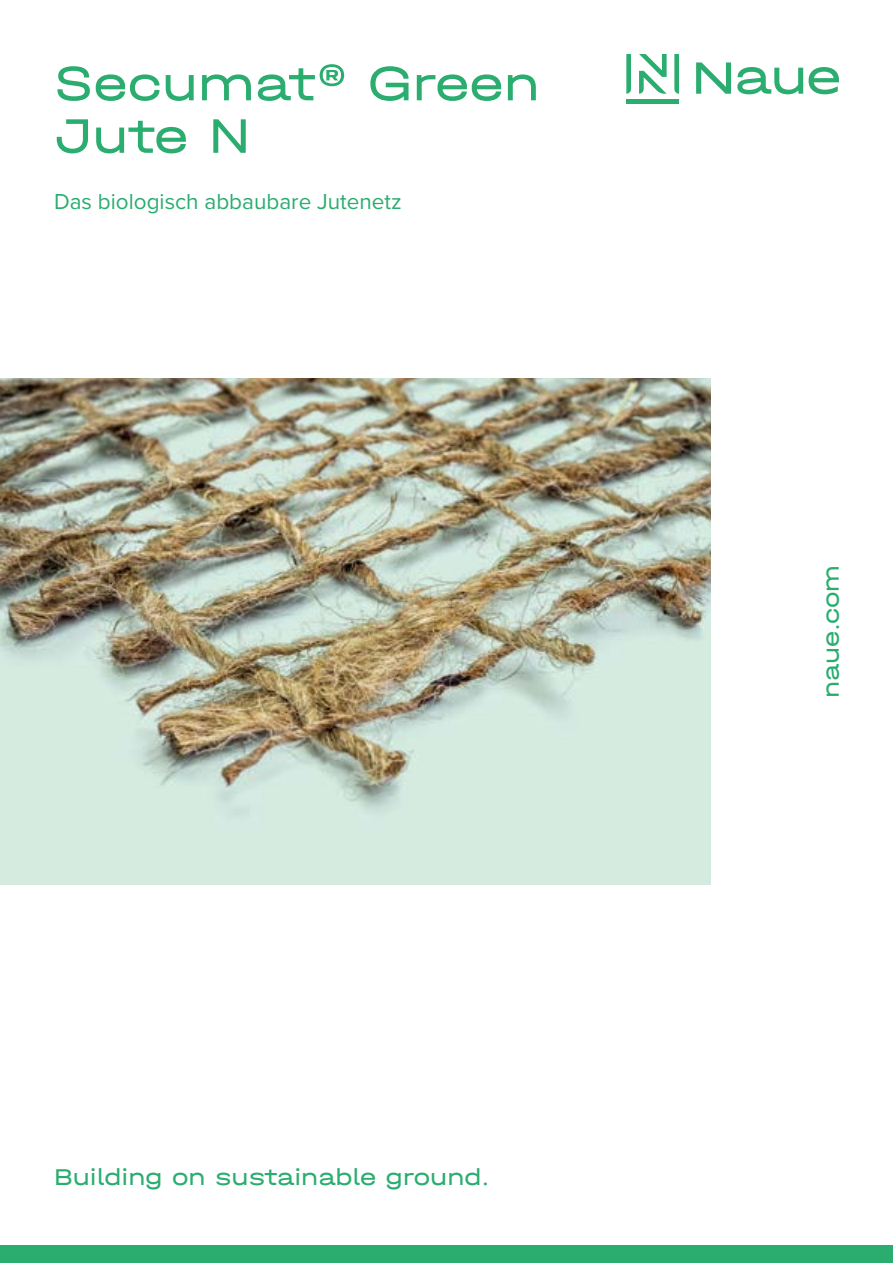
<style>
.page{position:relative;width:893px;height:1263px;background:#fff}
.page>*{position:absolute;margin:0;border:0;box-sizing:border-box;transform-origin:0 0}
.t1{font:51px/52.5px "Halvar Breit";color:#2bad70}
.t2{font:24px "Halvar Breit";color:#2bad70}
.t3{font:22.5px "Proxima Nova";color:#2bad70}
</style>
<div class="page">
<div style="left:626px;top:99px;width:53px;height:5px;background:#2bad70"></div>
<svg style="left:626px;top:54px;width:5px;height:40px"></svg>
<svg style="left:674px;top:54px;width:5px;height:40px"></svg>
<svg style="left:639px;top:54px;width:28px;height:40px"></svg>
<svg style="left:737px;top:67px;width:66px;height:27px"></svg>
<svg style="left:809px;top:67px;width:30px;height:27px"></svg>
<svg style="left:696px;top:62px;width:35px;height:32px"></svg>
<div style="left:0;top:1246px;width:893px;height:17px;background:#2bad70"></div>
<img style="left:0;top:379px;width:711px;height:505px">
<h1 class="t1" style="left:54px;top:56px;width:487px">Secumat® Green<br>Jute N</h1>
<p class="t3" style="left:54px;top:185px;width:349px">Das biologisch abbaubare Jutenetz</p>
<p class="t2" style="left:54px;top:1162px;width:437px">Building on sustainable ground.</p>
<p class="t2" style="left:816px;top:698px;width:135px;rotate:-90deg">naue.com</p>
</div>
